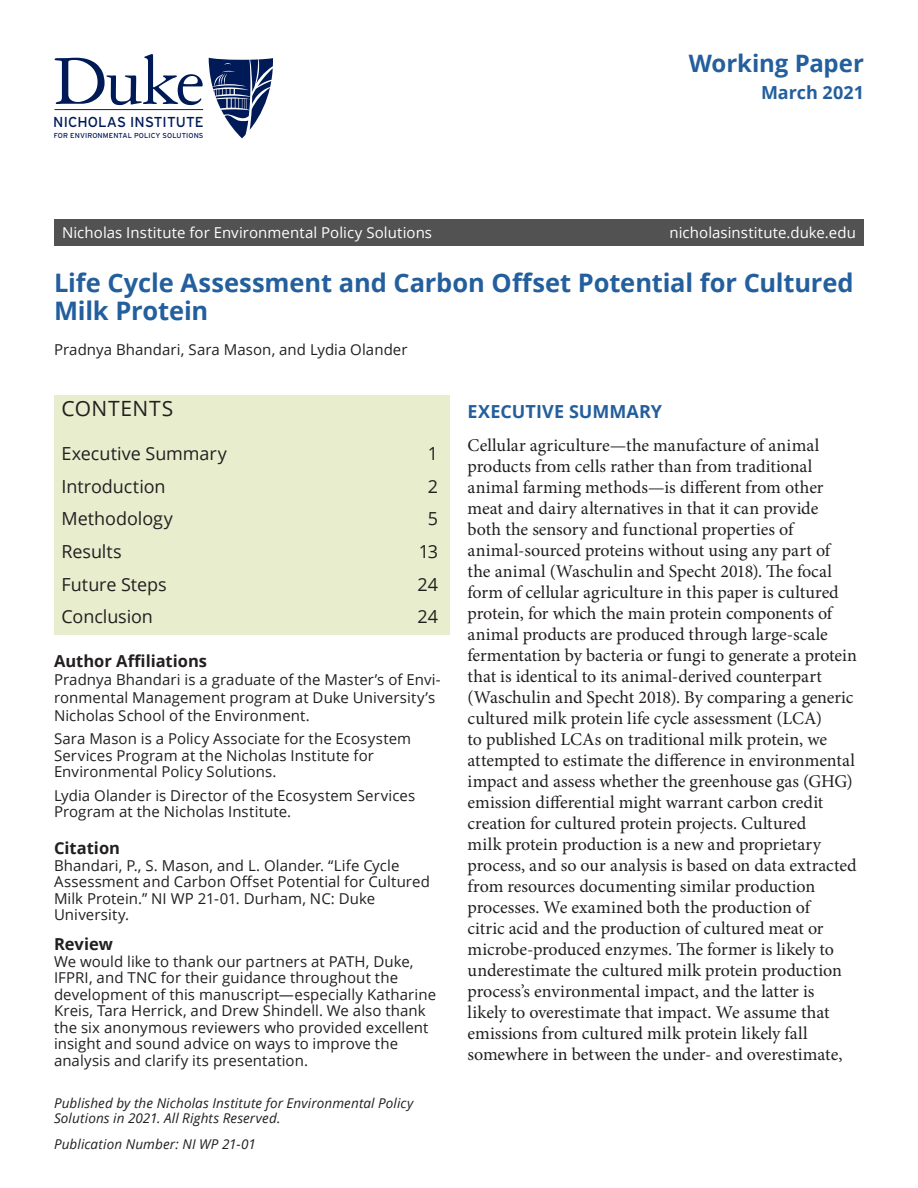
<style>
.page{position:relative;width:918px;height:1188px;background:#fff}
.page>*{position:absolute;margin:0;border:0;box-sizing:border-box;transform-origin:0 0}
.Working_Paper_Title{font:700 25.5px/28.5px "Open Sans";letter-spacing:-.005em;color:#245f9d}
.Publication_Type_Ide{font:700 24px "Open Sans";letter-spacing:-.005em;color:#245f9d}
.Contents{font:21px "Open Sans";letter-spacing:.035em;color:#231f20}
.Body_text{font:18px/21px "Minion Pro";color:#231f20}
.Contents_list{font:18px "Open Sans";letter-spacing:-.005em;color:#231f20}
.A-HEAD{font:700 18px "Open Sans";letter-spacing:.005em;color:#245f9d}
.Month_Year{font:700 18px "Open Sans";letter-spacing:-.005em;color:#245f9d}
.Author_Affiliations{font:700 16.5px "Open Sans";color:#231f20}
.Citation__Review_Hea{font:700 16.5px "Open Sans";color:#231f20}
.Affiliations_text{font:15px/16.5px "Open Sans";letter-spacing:.005em;color:#231f20}
.Authors{font:15px/18px "Open Sans";letter-spacing:.005em;color:#231f20}
.URL{font:15px "Open Sans";letter-spacing:.005em;color:#fff}
.t1{font:14.4px "Interstate";letter-spacing:.005em;color:#001a57}
.All_rights__pub_numb{font:italic 13.5px/15px "Open Sans";letter-spacing:.01em;color:#231f20}
.t2{font:7.2px "Interstate";letter-spacing:.015em;color:#001a57}
</style>
<div class="page">
<div style="left:54px;top:219px;width:810px;height:27px;background:#525252"></div>
<div style="left:54px;top:395px;width:396px;height:240px;background:#e7edcd"></div>
<hr style="left:55px;top:109px;width:148px;height:1px;background:#1c2254">
<svg style="left:55px;top:54px;width:148px;height:51px"></svg>
<svg style="left:209px;top:58px;width:64px;height:80px"></svg>
<p class="t1" style="left:53px;top:114px;width:152px">NICHOLAS INSTITUTE</p>
<p class="t2" style="left:54px;top:132px;width:151px">FOR ENVIRONMENTAL POLICY SOLUTIONS</p>
<p class="Publication_Type_Ide" style="left:689px;top:47px;width:177px">Working Paper</p>
<p class="Month_Year" style="left:761px;top:80px;width:104px">March 2021</p>
<p class="URL" style="left:62px;top:222px;width:372px">Nicholas Institute for Environmental Policy Solutions</p>
<p class="URL" style="left:670px;top:222px;width:188px">nicholasinstitute.duke.edu</p>
<p class="Working_Paper_Title" style="left:54px;top:268px;width:801px">Life Cycle Assessment and Carbon Offset Potential for Cultured<br>Milk Protein</p>
<p class="Authors" style="left:54px;top:340px;width:355px">Pradnya Bhandari, Sara Mason, and Lydia Olander</p>
<p class="Contents" style="left:61px;top:394px;width:113px">CONTENTS</p>
<p class="Contents_list" style="left:61px;top:441px;width:167px">Executive Summary</p>
<p class="Contents_list" style="left:428px;top:441px;width:12px">1</p>
<p class="Contents_list" style="left:61px;top:474px;width:106px">Introduction</p>
<p class="Contents_list" style="left:428px;top:474px;width:12px">2</p>
<p class="Contents_list" style="left:61px;top:507px;width:113px">Methodology</p>
<p class="Contents_list" style="left:428px;top:507px;width:12px">5</p>
<p class="Contents_list" style="left:61px;top:539px;width:62px">Results</p>
<p class="Contents_list" style="left:419px;top:539px;width:21px">13</p>
<p class="Contents_list" style="left:61px;top:572px;width:107px">Future Steps</p>
<p class="Contents_list" style="left:418px;top:572px;width:22px">24</p>
<p class="Contents_list" style="left:61px;top:604px;width:93px">Conclusion</p>
<p class="Contents_list" style="left:418px;top:604px;width:22px">24</p>
<p class="Author_Affiliations" style="left:54px;top:649px;width:155px">Author Affiliations</p>
<p class="Authors" style="left:54px;top:670px;width:388px">Pradnya Bhandari is a graduate of the Master’s of Envi&shy;ronmental Management program at Duke University’s<br>Nicholas School of the Environment.</p>
<p class="Affiliations_text" style="left:54px;top:730px;width:359px">Sara Mason is a Policy Associate for the Ecosystem<br>Services Program at the Nicholas Institute for<br>Environmental Policy Solutions.</p>
<p class="Affiliations_text" style="left:54px;top:787px;width:363px">Lydia Olander is Director of the Ecosystem Services<br>Program at the Nicholas Institute.</p>
<p class="Citation__Review_Hea" style="left:54px;top:837px;width:68px">Citation</p>
<p class="Affiliations_text" style="left:54px;top:857px;width:377px">Bhandari, P., S. Mason, and L. Olander. “Life Cycle Assessment and Carbon Offset Potential for Cultured Milk Protein.” NI WP 21-01. Durham, NC: Duke University.</p>
<p class="Citation__Review_Hea" style="left:54px;top:933px;width:60px">Review</p>
<p class="Affiliations_text" style="left:54px;top:953px;width:384px">We would like to thank our partners at PATH, Duke, IFPRI, and TNC for their guidance throughout the development of this manuscript—especially Katharine Kreis, Tara Herrick, and Drew Shindell. We also thank the six anonymous reviewers who provided excellent insight and sound advice on ways to improve the analysis and clarify its presentation.</p>
<p class="All_rights__pub_numb" style="left:54px;top:1095px;width:361px">Published by the Nicholas Institute for Environmental Policy<br>Solutions in 2021. All Rights Reserved.</p>
<p class="All_rights__pub_numb" style="left:54px;top:1136px;width:203px">Publication Number: NI WP 21-01</p>
<p class="A-HEAD" style="left:468px;top:399px;width:196px">EXECUTIVE SUMMARY</p>
<p class="Body_text" style="left:468px;top:435px;width:391px">Cellular agriculture—the manufacture of animal products from cells rather than from traditional animal farming methods—is different from other meat and dairy alternatives in that it can provide<br>both the sensory and functional properties of animal-sourced proteins without using any part of the animal (Waschulin and Specht 2018). The focal form of cellular agriculture in this paper is cultured protein, for which the main protein components of animal products are produced through large-scale fermentation by bacteria or fungi to generate a protein that is identical to its animal-derived counterpart (Waschulin and Specht 2018). By comparing a generic cultured milk protein life cycle assessment (LCA)<br>to published LCAs on traditional milk protein, we attempted to estimate the difference in environmental impact and assess whether the greenhouse gas (GHG) emission differential might warrant carbon credit creation for cultured protein projects. Cultured<br>milk protein production is a new and proprietary process, and so our analysis is based on data extracted from resources documenting similar production processes. We examined both the production of<br>citric acid and the production of cultured meat or microbe-produced enzymes. The former is likely to underestimate the cultured milk protein production process’s environmental impact, and the latter is likely to overestimate that impact. We assume that emissions from cultured milk protein likely fall somewhere in between the under- and overestimate,</p>
</div>
